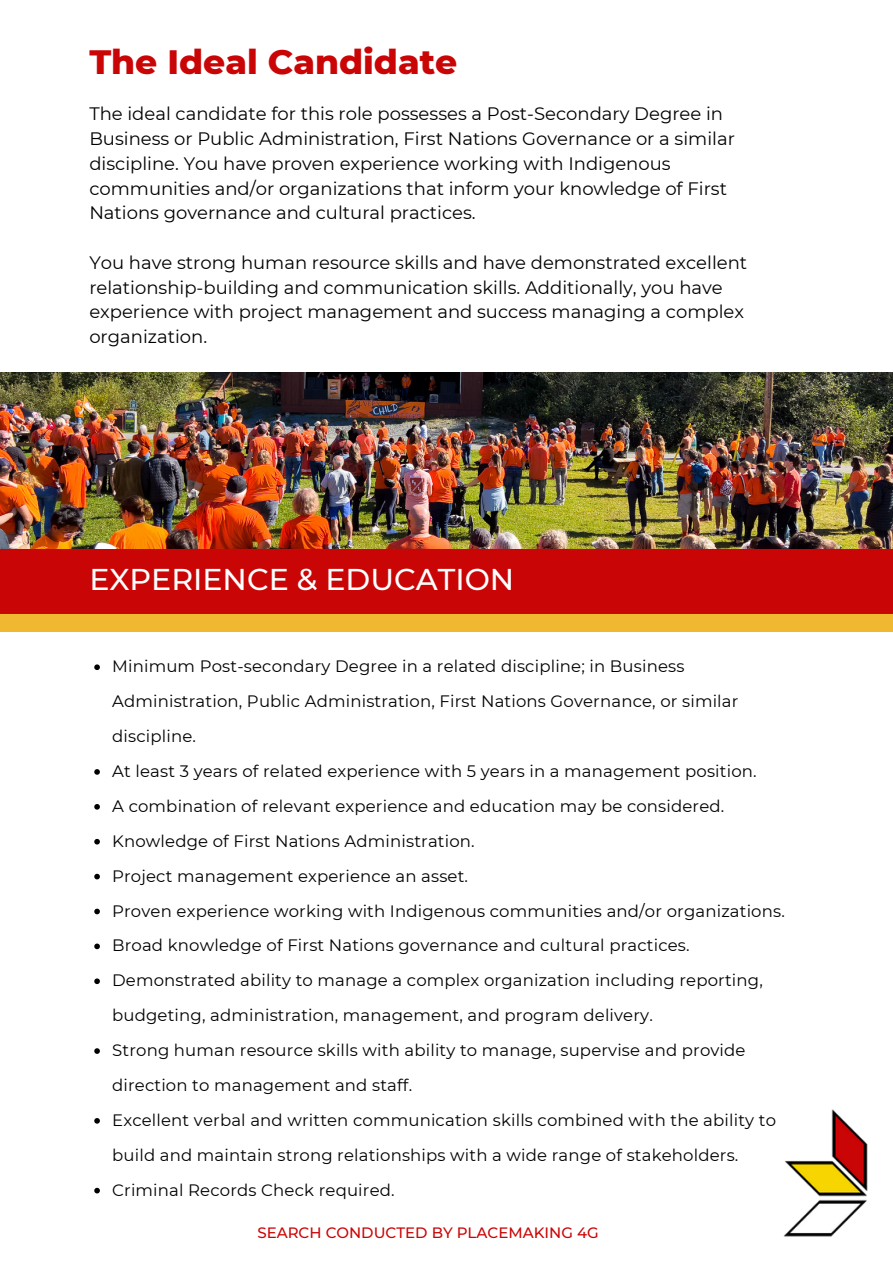
<style>
.page{position:relative;width:893px;height:1264px;background:#fff}
.page>*{position:absolute;margin:0;border:0;box-sizing:border-box;transform-origin:0 0}
.t1{font:800 34.5px "Montserrat";color:#ca0506}
.t2{font:500 30px "Montserrat";color:#fff}
.t3{font:18px/24.8px "Montserrat";color:#000}
.t4{font:16.5px/34.8px "Montserrat";letter-spacing:.01em;color:#000}
.t5{font:500 15px "Montserrat";color:#ca0506}
</style>
<div class="page">
<div style="left:0;top:571px;width:892px;height:60px;background:#f0b730"></div>
<div style="left:0;top:537px;width:892px;height:76px;background:#ca0506"></div>
<img style="left:0;top:373px;width:892px;height:175px">
<svg style="left:94px;top:664px;width:6px;height:6px"></svg>
<svg style="left:94px;top:769px;width:6px;height:5px"></svg>
<svg style="left:94px;top:804px;width:6px;height:5px"></svg>
<svg style="left:94px;top:838px;width:6px;height:6px"></svg>
<svg style="left:94px;top:873px;width:6px;height:6px"></svg>
<svg style="left:94px;top:908px;width:6px;height:6px"></svg>
<svg style="left:94px;top:943px;width:6px;height:6px"></svg>
<svg style="left:94px;top:978px;width:6px;height:6px"></svg>
<svg style="left:94px;top:1048px;width:6px;height:5px"></svg>
<svg style="left:94px;top:1118px;width:6px;height:5px"></svg>
<svg style="left:94px;top:1187px;width:6px;height:6px"></svg>
<img style="left:783px;top:1109px;width:84px;height:128px">
<h3 class="t1" style="left:89px;top:40px;width:369px">The Ideal Candidate</h3>
<h2 class="t3" style="left:89px;top:101px;width:647px">The ideal candidate for this role possesses a Post-Secondary Degree in Business or Public Administration, First Nations Governance or a similar discipline. You have proven experience working with Indigenous communities and/or organizations that inform your knowledge of First Nations governance and cultural practices.</h2>
<p class="t3" style="left:89px;top:250px;width:659px">You have strong human resource skills and have demonstrated excellent relationship-building and communication skills. Additionally, you have experience with project management and success managing a complex organization.</p>
<p class="t2" style="left:89px;top:561px;width:426px">EXPERIENCE &amp; EDUCATION</p>
<p class="t4" style="left:112px;top:649px;width:627px">Minimum Post-secondary Degree in a related discipline; in Business<br>Administration, Public Administration, First Nations Governance, or similar discipline.</p>
<p class="t4" style="left:112px;top:753px;width:646px">At least 3 years of related experience with 5 years in a management position.</p>
<p class="t4" style="left:112px;top:788px;width:613px">A combination of relevant experience and education may be considered.</p>
<p class="t4" style="left:112px;top:823px;width:364px">Knowledge of First Nations Administration.</p>
<p class="t4" style="left:112px;top:858px;width:357px">Project management experience an asset.</p>
<p class="t4" style="left:112px;top:893px;width:674px">Proven experience working with Indigenous communities and/or organizations.</p>
<p class="t4" style="left:112px;top:928px;width:579px">Broad knowledge of First Nations governance and cultural practices.</p>
<p class="t4" style="left:112px;top:963px;width:652px">Demonstrated ability to manage a complex organization including reporting, budgeting, administration, management, and program delivery.</p>
<p class="t4" style="left:112px;top:1032px;width:634px">Strong human resource skills with ability to manage, supervise and provide direction to management and staff.</p>
<p class="t4" style="left:112px;top:1102px;width:665px">Excellent verbal and written communication skills combined with the ability to build and maintain strong relationships with a wide range of stakeholders.</p>
<p class="t4" style="left:112px;top:1172px;width:284px">Criminal Records Check required.</p>
<h3 class="t5" style="left:257px;top:1223px;width:343px">SEARCH CONDUCTED BY PLACEMAKING 4G</h3>
</div>
